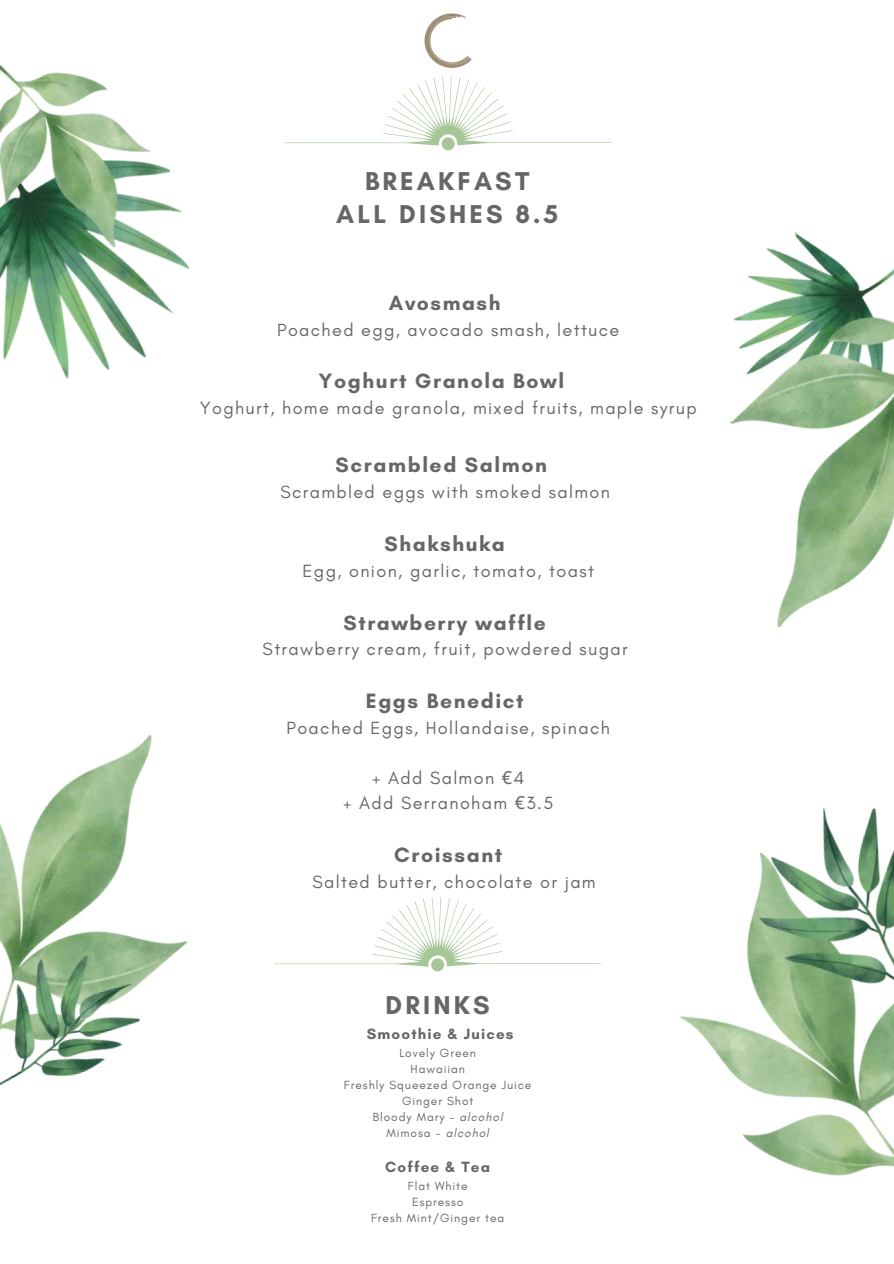
<style>
.page{position:relative;width:894px;height:1264px;background:#fff}
.page>*{position:absolute;margin:0;border:0;box-sizing:border-box;transform-origin:0 0}
.t1{font:700 26.25px "Glacial Indifference";letter-spacing:.12em;color:#666}
.t2{font:700 21.15px "Glacial Indifference";letter-spacing:.075em;color:#666}
.t3{font:700 21px "Glacial Indifference";letter-spacing:.075em;color:#666}
.t4{font:18px "Glacial Indifference";letter-spacing:.075em;color:#666}
.t5{font:700 15.15px "Glacial Indifference";letter-spacing:.075em;color:#666}
.t6{font:12px "Glacial Indifference";letter-spacing:.075em;color:#666}
.s1{font-family:"Noto Sans"}
.s2{font-style:italic}
</style>
<div class="page">
<img style="left:0;top:735px;width:188px;height:242px">
<img style="left:730px;top:232px;width:163px;height:395px">
<img style="left:424px;top:13px;width:47px;height:54px">
<img style="left:0;top:946px;width:147px;height:140px">
<img style="left:680px;top:1016px;width:213px;height:160px">
<img style="left:747px;top:807px;width:146px;height:239px">
<img style="left:3px;top:266px;width:187px;height:113px">
<img style="left:0;top:64px;width:188px;height:219px">
<svg style="left:284px;top:76px;width:327px;height:74px"></svg>
<svg style="left:274px;top:897px;width:326px;height:74px"></svg>
<p class="t1" style="left:365px;top:165px;width:166px">BREAKFAST</p>
<p class="t1" style="left:336px;top:198px;width:223px">ALL DISHES 8.5</p>
<p class="t3" style="left:389px;top:290px;width:113px">Avosmash</p>
<p class="t4" style="left:277px;top:318px;width:344px">Poached egg, avocado smash, lettuce</p>
<p class="t2" style="left:318px;top:368px;width:247px">Yoghurt Granola Bowl</p>
<p class="t4" style="left:200px;top:397px;width:498px">Yoghurt, home made granola, mixed fruits, maple syrup</p>
<p class="t2" style="left:335px;top:452px;width:213px">Scrambled Salmon</p>
<p class="t4" style="left:280px;top:480px;width:331px">Scrambled eggs with smoked salmon</p>
<p class="t2" style="left:384px;top:530px;width:122px">Shakshuka</p>
<p class="t4" style="left:302px;top:559px;width:293px">Egg, onion, garlic, tomato, toast</p>
<p class="t3" style="left:343px;top:609px;width:204px">Strawberry waffle</p>
<p class="t4" style="left:262px;top:638px;width:366px">Strawberry cream, fruit, powdered sugar</p>
<p class="t2" style="left:366px;top:688px;width:159px">Eggs Benedict</p>
<p class="t4" style="left:286px;top:717px;width:325px">Poached Eggs, Hollandaise, spinach</p>
<p class="t4" style="left:372px;top:766px;width:154px">+ Add Salmon <span class="s1">€</span>4</p>
<p class="t4" style="left:343px;top:791px;width:211px">+ Add Serranoham <span class="s1">€</span>3.5</p>
<p class="t2" style="left:394px;top:841px;width:110px">Croissant</p>
<p class="t4" style="left:312px;top:870px;width:284px">Salted butter, chocolate or jam</p>
<p class="t1" style="left:385px;top:989px;width:105px">DRINKS</p>
<p class="t5" style="left:367px;top:1024px;width:148px">Smoothie &amp; Juices</p>
<p class="t6" style="left:399px;top:1045px;width:78px">Lovely Green</p>
<p class="t6" style="left:410px;top:1061px;width:56px">Hawaiian</p>
<p class="t6" style="left:344px;top:1077px;width:189px">Freshly Squeezed Orange Juice</p>
<p class="t6" style="left:402px;top:1093px;width:73px">Ginger Shot</p>
<p class="t6" style="left:373px;top:1109px;width:131px">Bloody Mary - <span class="s2">alcohol</span></p>
<p class="t6" style="left:386px;top:1125px;width:104px">Mimosa - <span class="s2">alcohol</span></p>
<p class="t5" style="left:385px;top:1157px;width:106px">Coffee &amp; Tea</p>
<p class="t6" style="left:408px;top:1178px;width:61px">Flat White</p>
<p class="t6" style="left:412px;top:1194px;width:53px">Espresso</p>
<p class="t6" style="left:371px;top:1210px;width:135px">Fresh Mint/Ginger tea</p>
</div>
